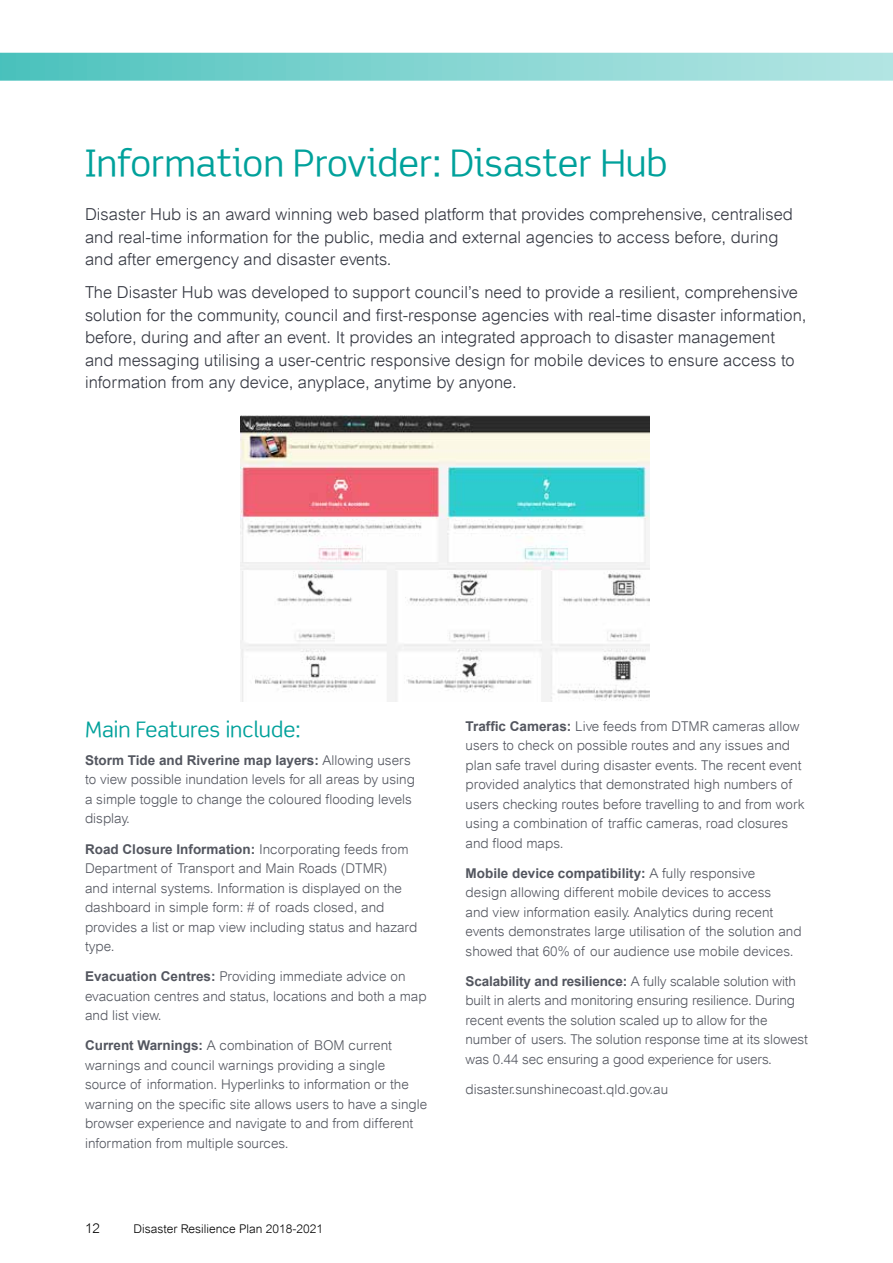
<style>
.page{position:relative;width:893px;height:1263px;background:#fff}
.page>*{position:absolute;margin:0;border:0;box-sizing:border-box;transform-origin:0 0}
.t1{font:36px "Scene Alt";color:#00a19b}
.t2{font:21px "Scene";color:#00a19b}
.t3{font:300 16.5px/22.5px "Arial";color:#343741}
.t4{font:300 13.5px/19.5px "Arial";color:#53565f}
.t5{font:300 13.5px "Arial";color:#000}
.t6{font:300 12px "Arial";color:#000}
.s1{font-weight:700}
</style>
<div class="page">
<div style="left:0;top:53px;width:893px;height:28px;background:linear-gradient(to right,#4ec3be,#b8e6e5)"></div>
<img style="left:240px;top:416px;width:410px;height:285px">
<h1 class="t1" style="left:85px;top:141px;width:584px">Information Provider: Disaster Hub</h1>
<p class="t3" style="left:85px;top:203px;width:709px">Disaster Hub is an award winning web based platform that provides comprehensive, centralised and real-time information for the public, media and external agencies to access before, during and after emergency and disaster events.</p>
<p class="t3" style="left:85px;top:281px;width:723px">The Disaster Hub was developed to support council’s need to provide a resilient, comprehensive solution for the community, council and first-response agencies with real-time disaster information, before, during and after an event. It provides an integrated approach to disaster management and messaging utilising a user-centric responsive design for mobile devices to ensure access to information from any device, anyplace, anytime by anyone.</p>
<h2 class="t2" style="left:85px;top:716px;width:217px">Main Features include:</h2>
<p class="t4" style="left:85px;top:750px;width:331px"><span class="s1">Storm Tide and Riverine map layers:</span> Allowing users to view possible inundation levels for all areas by using a simple toggle to change the coloured flooding levels display.</p>
<p class="t4" style="left:85px;top:839px;width:334px"><span class="s1">Road Closure Information:</span> Incorporating feeds from Department of Transport and Main Roads (DTMR)<br>and internal systems. Information is displayed on the dashboard in simple form: # of roads closed, and provides a list or map view including status and hazard type.</p>
<p class="t4" style="left:85px;top:967px;width:343px"><span class="s1">Evacuation Centres:</span> Providing immediate advice on evacuation centres and status, locations and both a map and list view.</p>
<p class="t4" style="left:85px;top:1036px;width:344px"><span class="s1">Current Warnings:</span> A combination of BOM current warnings and council warnings providing a single source of information. Hyperlinks to information or the warning on the specific site allows users to have a single browser experience and navigate to and from different information from multiple sources.</p>
<p class="t5" style="left:85px;top:1220px;width:17px">12</p>
<p class="t6" style="left:133px;top:1222px;width:191px">Disaster Resilience Plan 2018-2021</p>
<p class="t4" style="left:466px;top:716px;width:340px"><span class="s1">Traffic Cameras:</span> Live feeds from DTMR cameras allow users to check on possible routes and any issues and plan safe travel during disaster events. The recent event provided analytics that demonstrated high numbers of users checking routes before travelling to and from work using a combination of traffic cameras, road closures and flood maps.</p>
<p class="t4" style="left:466px;top:863px;width:337px"><span class="s1">Mobile device compatibility:</span> A fully responsive<br>design allowing different mobile devices to access<br>and view information easily. Analytics during recent events demonstrates large utilisation of the solution and showed that 60% of our audience use mobile devices.</p>
<p class="t4" style="left:466px;top:971px;width:344px"><span class="s1">Scalability and resilience:</span> A fully scalable solution with built in alerts and monitoring ensuring resilience. During recent events the solution scaled up to allow for the number of users. The solution response time at its slowest was 0.44 sec ensuring a good experience for users.</p>
<p class="t4" style="left:466px;top:1079px;width:204px">disaster.sunshinecoast.qld.gov.au</p>
</div>
